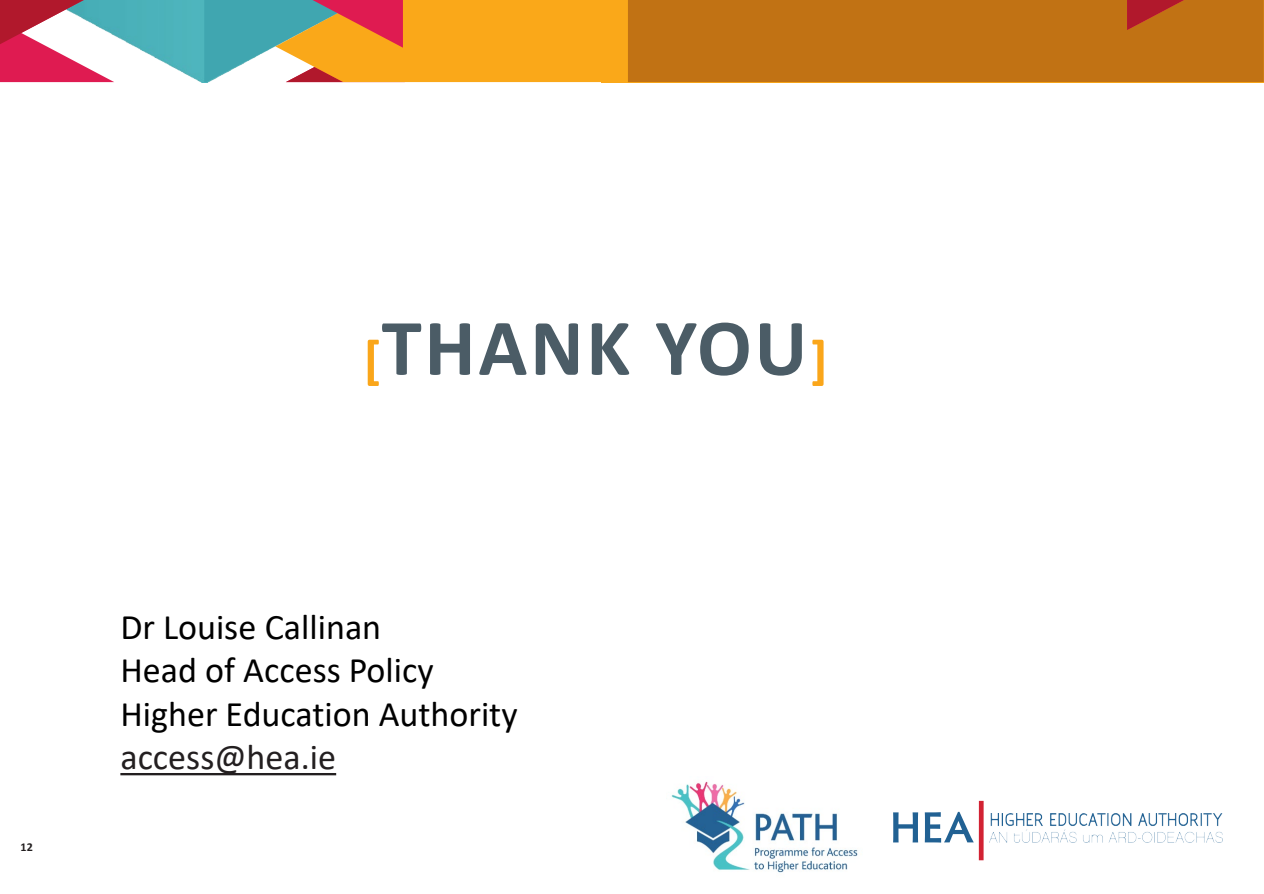
<style>
.page{position:relative;width:1264px;height:894px;background:#fff}
.page>*{position:absolute;margin:0;border:0;box-sizing:border-box;transform-origin:0 0}
.t1{font:700 81px "Calibri";letter-spacing:.035em;color:#4b5c66}
.t2{font:36px "Calibri";color:#000}
.t3{font:36px "Calibri";color:#231f20}
.t4{font:700 12px "Calibri";color:#231f20}
.s1{font-size:54px;color:#faa61a}
</style>
<div class="page">
<div style="left:627px;top:0;width:636px;height:82px;background:#c17214"></div>
<svg style="left:1126px;top:0;width:137px;height:30px;background:#bd5f19"></svg>
<img style="left:114px;top:0;width:90px;height:82px">
<svg style="left:204px;top:0;width:411px;height:82px;background:#d4a146"></svg>
<svg style="left:0;top:0;width:114px;height:82px"></svg>
<svg style="left:120px;top:773px;width:216px;height:2px"></svg>
<img style="left:989px;top:813px;width:233px;height:28px">
<svg style="left:893px;top:812px;width:24px;height:30px"></svg>
<svg style="left:924px;top:811px;width:49px;height:31px"></svg>
<div style="left:978px;top:800px;width:5px;height:60px;background:#d22233"></div>
<img style="left:671px;top:781px;width:187px;height:92px">
<h1 class="t1" style="left:363px;top:290px;width:465px"><span class="s1">[</span>THANK YOU<span class="s1">]</span></h1>
<p class="t4" style="left:20px;top:838px;width:14px">12</p>
<p class="t2" style="left:120px;top:602px;width:262px">Dr Louise Callinan</p>
<p class="t2" style="left:120px;top:645px;width:315px">Head of Access Policy</p>
<p class="t2" style="left:120px;top:688px;width:399px">Higher Education Authority</p>
<p class="t3" style="left:120px;top:731px;width:217px">access@hea.ie</p>
</div>
